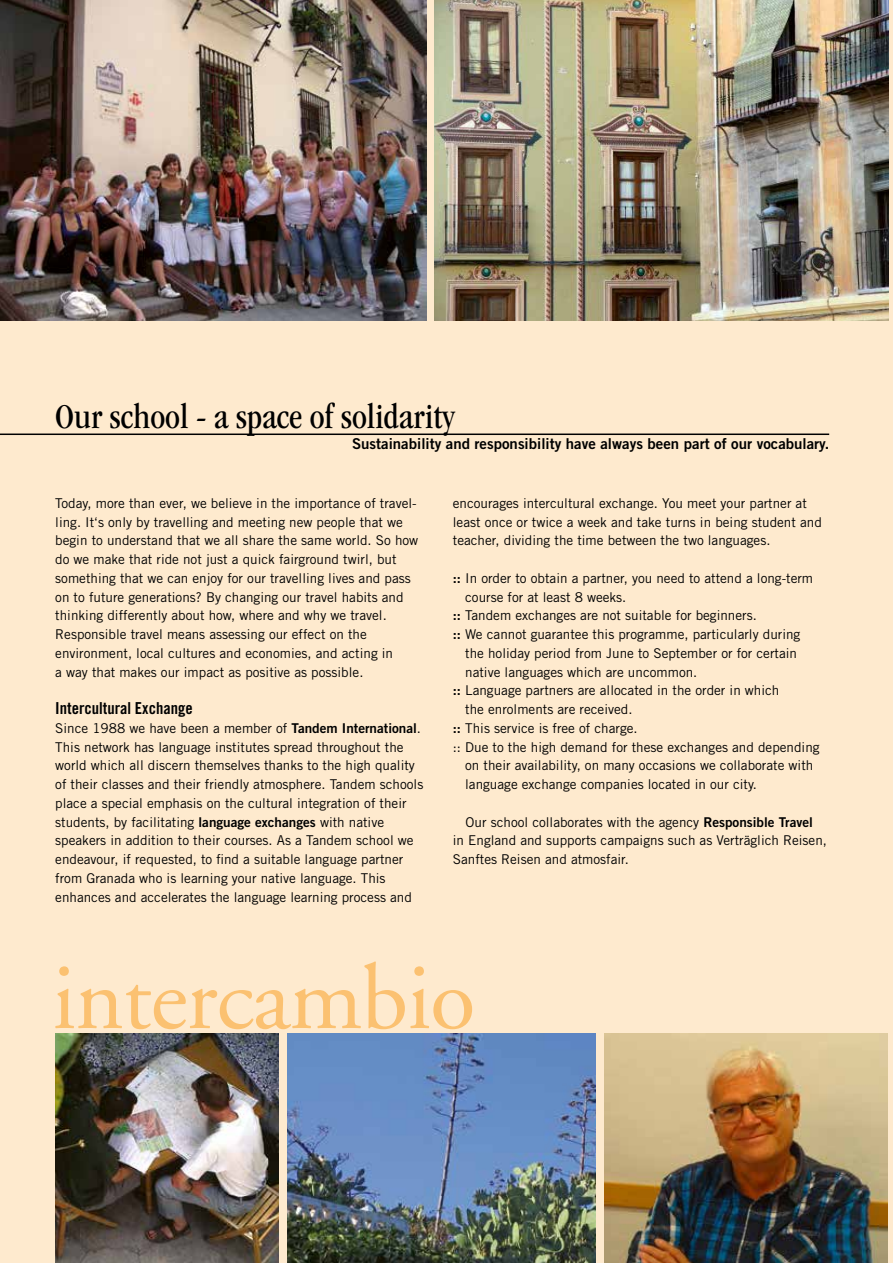
<style>
.page{position:relative;width:893px;height:1263px;background:#feeace}
.page>*{position:absolute;margin:0;border:0;box-sizing:border-box;transform-origin:0 0}
.t1{font:93px "Adobe Garamond";letter-spacing:-.01em;color:#fbc171}
.t2{font:condensed 36px "ITC Garamond Std";color:#000}
.t3{font:16.5px "Trade Gothic LT Std Bd Cn 20";color:#000}
.t4{font:15px "Trade Gothic LT Std Bd 2";color:#000}
.t5{font:13.5px/18.8px "Trade Gothic LT Std";color:#000}
.s1{font-family:"Trade Gothic LT Std Bd 2"}
</style>
<div class="page">
<img style="left:435px;top:0;width:454px;height:320px">
<img style="left:604px;top:1034px;width:284px;height:229px">
<img style="left:56px;top:1034px;width:223px;height:229px">
<img style="left:287px;top:1034px;width:309px;height:229px">
<img style="left:0;top:0;width:426px;height:320px">
<hr style="left:0;top:433px;width:829px;height:2px;background:#000">
<h2 class="t2" style="left:55px;top:396px;width:401px">Our school - a space of solidarity</h2>
<p class="t4" style="left:352px;top:434px;width:479px">Sustainability and responsibility have always been part of our vocabulary.</p>
<p class="t5" style="left:55px;top:493px;width:364px">Today, more than ever, we believe in the importance of travel&shy;ling. It‘s only by travelling and meeting new people that we begin to understand that we all share the same world. So how do we make that ride not just a quick fairground twirl, but something that we can enjoy for our travelling lives and pass on to future generations? By changing our travel habits and thinking differently about how, where and why we travel.<br>Responsible travel means assessing our effect on the environment, local cultures and economies, and acting in<br>a way that makes our impact as positive as possible.</p>
<p class="t3" style="left:55px;top:698px;width:139px">Intercultural Exchange</p>
<p class="t5" style="left:55px;top:718px;width:370px">Since 1988 we have been a member of <span class="s1">Tandem International</span>.<br>This network has language institutes spread throughout the world which all discern themselves thanks to the high quality of their classes and their friendly atmosphere. Tandem schools place a special emphasis on the cultural integration of their students, by facilitating <span class="s1">language exchanges</span> with native speakers in addition to their courses. As a Tandem school we endeavour, if requested, to find a suitable language partner from Granada who is learning your native language. This enhances and accelerates the language learning process and</p>
<p class="t5" style="left:453px;top:493px;width:370px">encourages intercultural exchange. You meet your partner at least once or twice a week and take turns in being student and teacher, dividing the time between the two languages.</p>
<p class="t5" style="left:453px;top:569px;width:362px"><span class="s1">::</span> In order to obtain a partner, you need to attend a long-term</p>
<p class="t5" style="left:465px;top:587px;width:163px">course for at least 8 weeks.</p>
<p class="t5" style="left:453px;top:606px;width:305px"><span class="s1">::</span> Tandem exchanges are not suitable for beginners.</p>
<p class="t5" style="left:453px;top:625px;width:349px"><span class="s1">::</span> We cannot guarantee this programme, particularly during</p>
<p class="t5" style="left:465px;top:644px;width:333px">the holiday period from June to September or for certain</p>
<p class="t5" style="left:465px;top:662px;width:234px">native languages which are uncommon.</p>
<p class="t5" style="left:453px;top:681px;width:328px"><span class="s1">::</span> Language partners are allocated in the order in which</p>
<p class="t5" style="left:465px;top:700px;width:169px">the enrolments are received.</p>
<p class="t5" style="left:453px;top:719px;width:186px"><span class="s1">::</span> This service is free of charge.</p>
<p class="t5" style="left:453px;top:737px;width:368px">:: Due to the high demand for these exchanges and depending</p>
<p class="t5" style="left:465px;top:756px;width:350px">on their availability, on many occasions we collaborate with</p>
<p class="t5" style="left:465px;top:775px;width:293px">language exchange companies located in our city.</p>
<p class="t5" style="left:453px;top:812px;width:376px;text-indent:13px">Our school collaborates with the agency <span class="s1">Responsible Travel </span>in England and supports campaigns such as Verträglich Reisen,<br>Sanftes Reisen and atmosfair.</p>
<h1 class="t1" style="left:52px;top:949px;width:425px">intercambio</h1>
</div>
